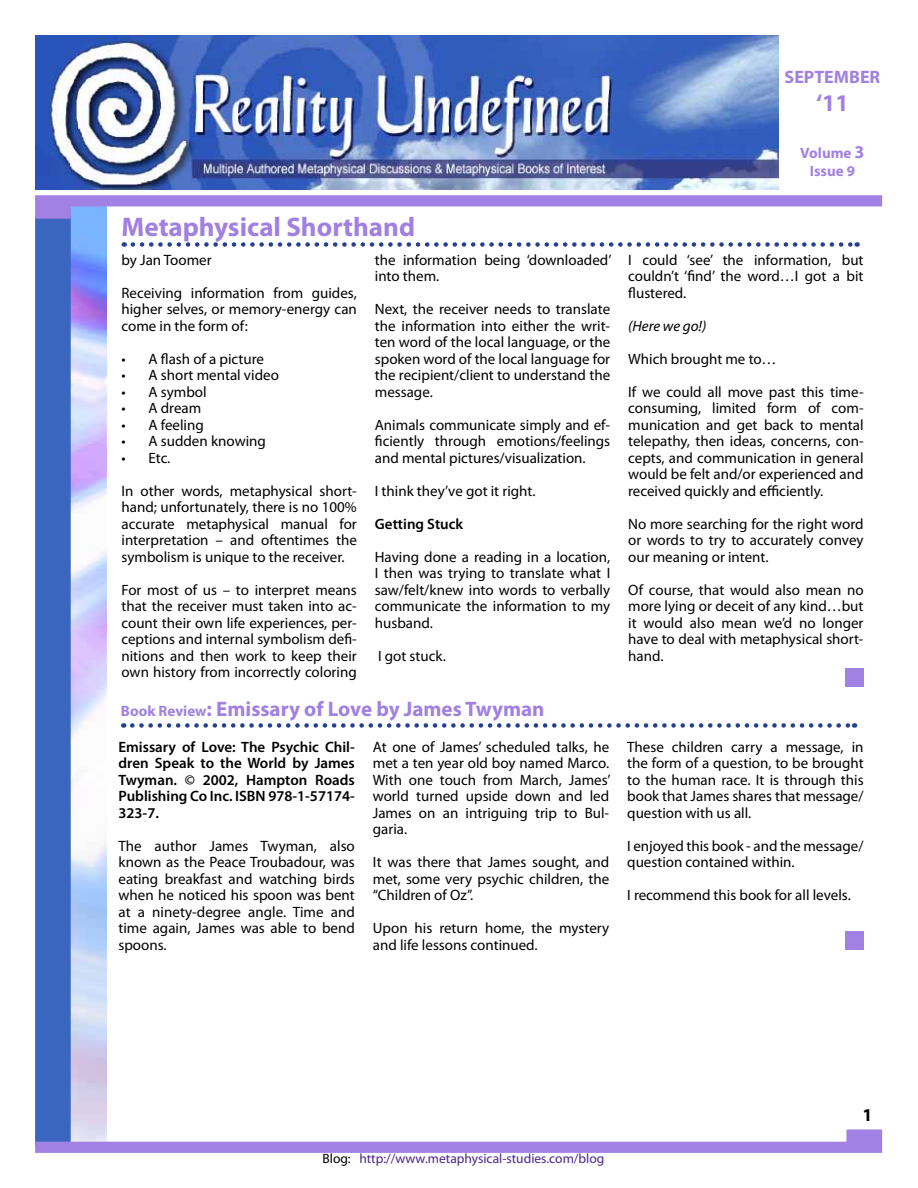
<style>
.page{position:relative;width:918px;height:1188px;background:#fff}
.page>*{position:absolute;margin:0;border:0;box-sizing:border-box;transform-origin:0 0}
.t1{font:700 27px "Myriad Pro";color:#a180e2}
.t2{font:700 24px "Myriad Pro";color:#a180e2}
.t3{font:700 21px "Myriad Pro";color:#a180e2}
.t4{font:700 18px "Myriad Pro";color:#a180e2}
.t5{font:700 18px "Myriad Pro";color:#000}
.t6{font:15px/16.5px "Myriad Pro";color:#000;text-align:justify}
.t7{font:600 15px/16.5px "Myriad Pro";color:#000;text-align:justify}
.t8{font:700 15px/18px "Myriad Pro";color:#a181e3;text-align:center}
.t9{font:italic 15px "Myriad Pro";color:#000}
.t10{font:13.5px "Myriad Pro";color:#4b2490}
.s1{font-size:15px}
.s2{font-size:18px}
.s3{color:#000}
</style>
<div class="page">
<img style="left:71px;top:219px;width:35px;height:910px">
<div style="left:35px;top:215px;width:36px;height:931px;background:#3a66bf"></div>
<svg style="left:35px;top:1129px;width:847px;height:24px"></svg>
<div style="left:845px;top:931px;width:19px;height:19px;background:#a181e3"></div>
<img style="left:35px;top:36px;width:743px;height:154px">
<svg style="left:35px;top:195px;width:847px;height:24px"></svg>
<div style="left:845px;top:668px;width:19px;height:18px;background:#a181e3"></div>
<svg style="left:133px;top:242px;width:725px;height:5px"></svg>
<svg style="left:132px;top:723px;width:723px;height:5px"></svg>
<h1 class="t1" style="left:122px;top:209px;width:295px">Metaphysical Shorthand</h1>
<p class="t6" style="left:121px;top:251px;width:92px">by Jan Toomer</p>
<p class="t6" style="left:121px;top:284px;width:237px">Receiving information from guides, higher selves, or memory-energy can come in the form of:</p>
<p class="t6" style="left:121px;top:350px;width:144px">• A flash of a picture</p>
<p class="t6" style="left:121px;top:367px;width:159px">• A short mental video</p>
<p class="t6" style="left:121px;top:383px;width:87px">• A symbol</p>
<p class="t6" style="left:121px;top:400px;width:81px">• A dream</p>
<p class="t6" style="left:121px;top:416px;width:84px">• A feeling</p>
<p class="t6" style="left:121px;top:433px;width:146px">• A sudden knowing</p>
<p class="t6" style="left:121px;top:449px;width:50px">• Etc.</p>
<p class="t6" style="left:121px;top:482px;width:237px">In other words, metaphysical short&shy;hand; unfortunately, there is no 100% accurate metaphysical manual for interpretation – and oftentimes the symbolism is unique to the receiver.</p>
<p class="t6" style="left:121px;top:581px;width:237px">For most of us – to interpret means that the receiver must taken into ac&shy;count their own life experiences, per&shy;ceptions and internal symbolism defi&shy;nitions and then work to keep their own history from incorrectly coloring</p>
<p class="t6" style="left:375px;top:251px;width:238px">the information being ‘downloaded’ into them.</p>
<p class="t6" style="left:375px;top:301px;width:237px">Next, the receiver needs to translate the information into either the writ&shy;ten word of the local language, or the spoken word of the local language for the recipient/client to understand the message.</p>
<p class="t6" style="left:375px;top:416px;width:237px">Animals communicate simply and ef&shy;ficiently through emotions/feelings and mental pictures/visualization.</p>
<p class="t6" style="left:375px;top:482px;width:162px">I think they’ve got it right.</p>
<p class="t7" style="left:375px;top:515px;width:90px">Getting Stuck</p>
<p class="t6" style="left:375px;top:548px;width:237px">Having done a reading in a location, I then was trying to translate what I saw/felt/knew into words to verbally communicate the information to my husband.</p>
<p class="t6" style="left:378px;top:647px;width:69px">I got stuck.</p>
<h3 class="t3" style="left:121px;top:696px;width:425px"><span class="s1">Book Review</span>: Emissary of Love by James Twyman</h3>
<p class="t7" style="left:118px;top:738px;width:238px">Emissary of Love: The Psychic Chil&shy;dren Speak to the World by James Twyman. © 2002, Hampton Roads Publishing Co Inc. ISBN 978-1-57174- 323-7.</p>
<p class="t6" style="left:118px;top:837px;width:238px">The author James Twyman, also known as the Peace Troubadour, was eating breakfast and watching birds when he noticed his spoon was bent at a ninety-degree angle. Time and time again, James was able to bend spoons.</p>
<p class="t6" style="left:373px;top:738px;width:239px">At one of James’ scheduled talks, he met a ten year old boy named Marco.<br>With one touch from March, James’ world turned upside down and led James on an intriguing trip to Bul&shy;garia.</p>
<p class="t6" style="left:373px;top:854px;width:238px">It was there that James sought, and met, some very psychic children, the “Children of Oz”.</p>
<p class="t6" style="left:373px;top:920px;width:238px">Upon his return home, the mystery and life lessons continued.</p>
<p class="t4" style="left:785px;top:65px;width:97px">SEPTEMBER</p>
<h2 class="t2" style="left:816px;top:88px;width:34px">‘11</h2>
<p class="t8" style="left:800px;top:144px;width:66px">Volume <span class="s2">3<br></span>Issue 9</p>
<p class="t6" style="left:628px;top:251px;width:237px">I could ‘see’ the information, but couldn’t ‘find’ the word…I got a bit flustered.</p>
<p class="t9" style="left:628px;top:316px;width:80px">(Here we go!)</p>
<p class="t6" style="left:628px;top:350px;width:150px">Which brought me to…</p>
<p class="t6" style="left:628px;top:383px;width:237px">If we could all move past this time&shy;consuming, limited form of com&shy;munication and get back to mental telepathy, then ideas, concerns, con&shy;cepts, and communication in general would be felt and/or experienced and received quickly and efficiently.</p>
<p class="t6" style="left:628px;top:515px;width:237px">No more searching for the right word or words to try to accurately convey our meaning or intent.</p>
<p class="t6" style="left:628px;top:581px;width:237px">Of course, that would also mean no more lying or deceit of any kind…but it would also mean we’d no longer have to deal with metaphysical short&shy;hand.</p>
<p class="t6" style="left:627px;top:738px;width:238px">These children carry a message, in the form of a question, to be brought to the human race. It is through this book that James shares that message/ question with us all.</p>
<p class="t6" style="left:627px;top:837px;width:238px">I enjoyed this book - and the message/ question contained within.</p>
<p class="t6" style="left:627px;top:887px;width:225px">I recommend this book for all levels.</p>
<p class="t10" style="left:322px;top:1150px;width:283px"><span class="s3">Blog:</span> http://www.metaphysical-studies.com/blog</p>
<p class="t5" style="left:862px;top:1103px;width:11px">1</p>
</div>
